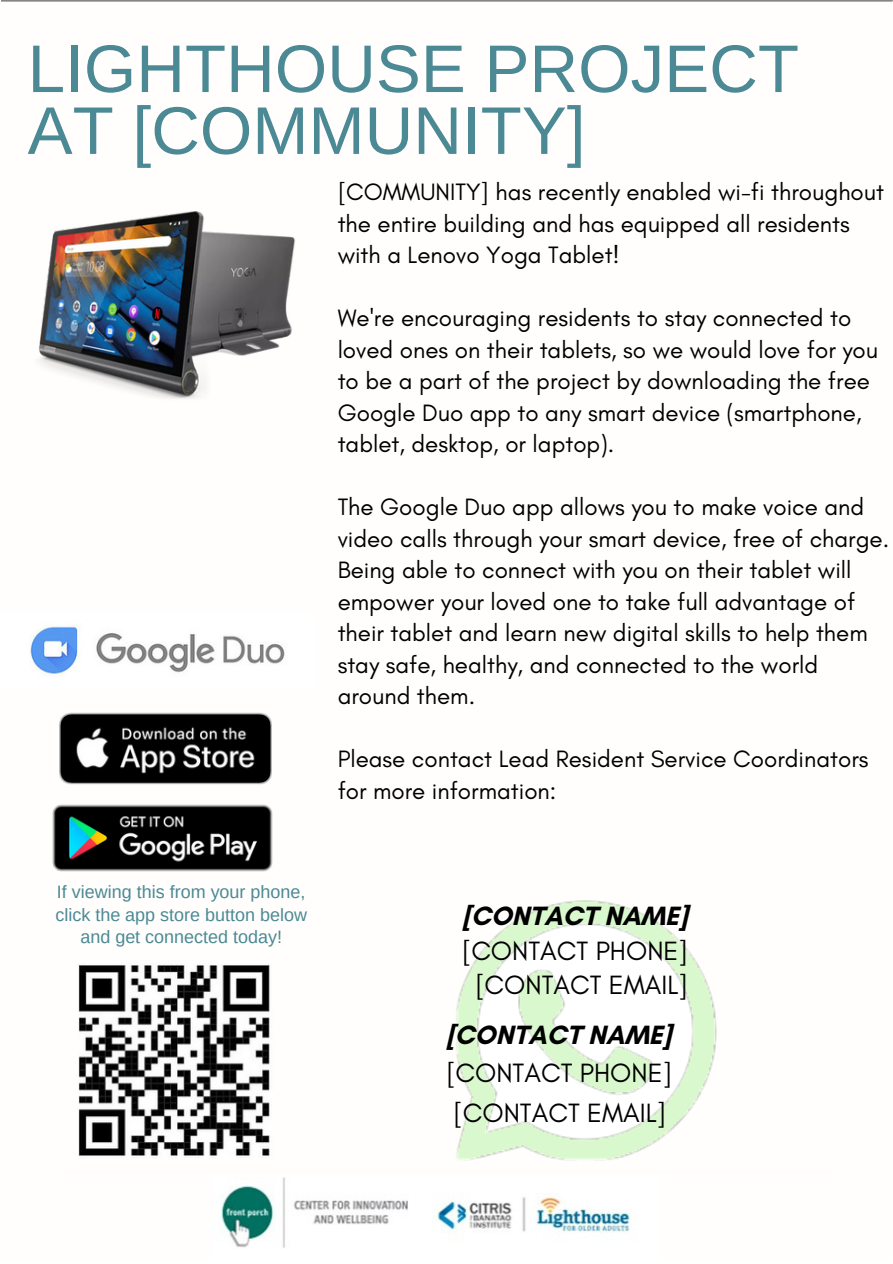
<style>
.page{position:relative;width:893px;height:1264px;background:#fff}
.page>*{position:absolute;margin:0;border:0;box-sizing:border-box;transform-origin:0 0}
.t1{font:67.35px/61.8px "Arimo";color:#4b8994}
.t2{font:27px/34.8px "Glacial Indifference";color:#000;text-align:center}
.t3{font:700 27px "Glacial Indifference";color:#000}
.t4{font:24.15px/31.5px "Glacial Indifference";color:#000}
.t5{font:18px/22.5px "Arimo";color:#4b8994;text-align:center}
</style>
<div class="page">
<img style="left:52px;top:805px;width:221px;height:67px">
<img style="left:59px;top:712px;width:212px;height:142px">
<img style="left:30px;top:626px;width:255px;height:48px">
<img style="left:37px;top:212px;width:259px;height:187px">
<img style="left:456px;top:900px;width:260px;height:261px">
<img style="left:221px;top:1177px;width:409px;height:71px">
<img style="left:79px;top:964px;width:191px;height:194px">
<h1 class="t1" style="left:28px;top:38px;width:772px">LIGHTHOUSE PROJECT<br>AT [COMMUNITY]</h1>
<p class="t4" style="left:337px;top:176px;width:548px">[COMMUNITY] has recently enabled wi-fi throughout the entire building and has equipped all residents with a Lenovo Yoga Tablet!</p>
<p class="t4" style="left:337px;top:302px;width:542px">We're encouraging residents to stay connected to loved ones on their tablets, so we would love for you to be a part of the project by downloading the free Google Duo app to any smart device (smartphone, tablet, desktop, or laptop).</p>
<p class="t4" style="left:337px;top:491px;width:553px">The Google Duo app allows you to make voice and video calls through your smart device, free of charge.<br>Being able to connect with you on their tablet will empower your loved one to take full advantage of their tablet and learn new digital skills to help them stay safe, healthy, and connected to the world around them.</p>
<p class="t4" style="left:337px;top:743px;width:532px">Please contact Lead Resident Service Coordinators for more information:</p>
<p class="t5" style="left:55px;top:880px;width:253px">If viewing this from your phone, click the app store button below and get connected today!</p>
<p class="t3" style="left:462px;top:899px;width:227px">[CONTACT NAME]</p>
<p class="t2" style="left:462px;top:932px;width:227px">[CONTACT PHONE] [CONTACT EMAIL]</p>
<p class="t3" style="left:446px;top:1018px;width:227px">[CONTACT NAME]</p>
<p class="t2" style="left:446px;top:1053px;width:227px;line-height:39.3px;text-align:left">[CONTACT PHONE] [CONTACT EMAIL]</p>
</div>
